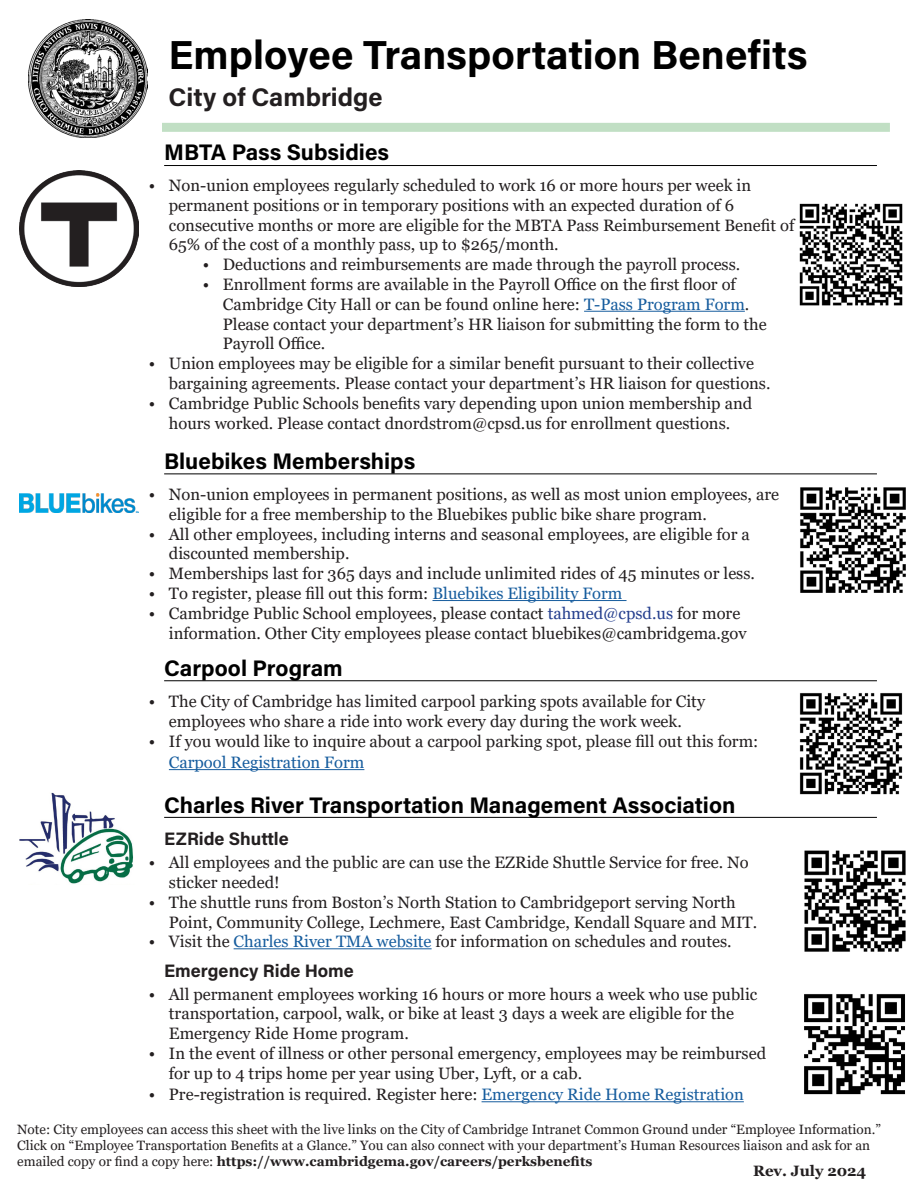
<style>
.page{position:relative;width:918px;height:1188px;background:#fff}
.page>*{position:absolute;margin:0;border:0;box-sizing:border-box;transform-origin:0 0}
.t1{font:40.5px "Acumin Variable Concept";color:#000}
.t2{font:25.5px "Acumin Variable Concept";color:#231f20}
.t3{font:22.5px "Acumin Variable Concept";color:#000}
.t4{font:18px "Acumin Variable Concept";color:#231f20}
.t5{font:16.5px/19.8px "Georgia";color:#231f20}
.t6{font:700 15px "Georgia";color:#231f20}
.t7{font:13.5px/16.2px "Georgia";color:#231f20}
.s1{color:#175d9e}
.s2{color:#253f8e}
.s3{font-weight:700}
</style>
<div class="page">
<img style="left:20px;top:493px;width:118px;height:20px">
<img style="left:29px;top:20px;width:118px;height:118px">
<img style="left:19px;top:793px;width:115px;height:91px">
<img style="left:20px;top:171px;width:118px;height:115px">
<div style="left:162px;top:123px;width:728px;height:9px;background:#c1dfc4"></div>
<hr style="left:584px;top:311px;width:161px;height:1px;background:#175d9e">
<hr style="left:432px;top:600px;width:195px;height:1px;background:#175d9e">
<hr style="left:234px;top:948px;width:198px;height:1px;background:#175d9e">
<hr style="left:482px;top:1101px;width:262px;height:1px;background:#175d9e">
<hr style="left:164px;top:165px;width:713px;height:1px;background:#000">
<hr style="left:164px;top:474px;width:713px;height:1px;background:#000">
<hr style="left:164px;top:817px;width:713px;height:1px;background:#000">
<hr style="left:169px;top:769px;width:195px;height:1px;background:#175d9e">
<hr style="left:164px;top:680px;width:713px;height:1px;background:#000">
<img style="left:800px;top:487px;width:106px;height:106px">
<img style="left:799px;top:693px;width:104px;height:102px">
<img style="left:804px;top:850px;width:102px;height:102px">
<img style="left:804px;top:994px;width:101px;height:101px">
<img style="left:799px;top:203px;width:104px;height:103px">
<p class="t1" style="left:169px;top:27px;width:640px">Employee Transportation Benefits</p>
<p class="t2" style="left:169px;top:80px;width:216px">City of Cambridge</p>
<p class="t3" style="left:164px;top:137px;width:227px">MBTA Pass Subsidies</p>
<p class="t5" style="left:169px;top:176px;width:627px;text-indent:-20px">• Non-union employees regularly scheduled to work 16 or more hours per week in permanent positions or in temporary positions with an expected duration of 6 consecutive months or more are eligible for the MBTA Pass Reimbursement Benefit of 65% of the cost of a monthly pass, up to $265/month.</p>
<p class="t5" style="left:203px;top:255px;width:539px">• Deductions and reimbursements are made through the payroll process.</p>
<p class="t5" style="left:223px;top:275px;width:545px;text-indent:-20px">• Enrollment forms are available in the Payroll Office on the first floor of Cambridge City Hall or can be found online here: <span class="s1">T-Pass Program Form</span>.<br>Please contact your department’s HR liaison for submitting the form to the Payroll Office.</p>
<p class="t5" style="left:169px;top:354px;width:603px;text-indent:-20px">• Union employees may be eligible for a similar benefit pursuant to their collective bargaining agreements. Please contact your department’s HR liaison for questions.</p>
<p class="t5" style="left:149px;top:394px;width:605px;text-align:center">• Cambridge Public Schools benefits vary depending upon union membership and hours worked. Please contact dnordstrom@cpsd.us for enrollment questions.</p>
<p class="t3" style="left:164px;top:446px;width:253px">Bluebikes Memberships</p>
<p class="t5" style="left:169px;top:485px;width:612px;text-indent:-20px">• Non-union employees in permanent positions, as well as most union employees, are eligible for a free membership to the Bluebikes public bike share program.</p>
<p class="t5" style="left:169px;top:524px;width:582px;text-indent:-20px">• All other employees, including interns and seasonal employees, are eligible for a discounted membership.</p>
<p class="t5" style="left:149px;top:564px;width:608px">• Memberships last for 365 days and include unlimited rides of 45 minutes or less.</p>
<p class="t5" style="left:149px;top:584px;width:475px">• To register, please fill out this form: <span class="s1">Bluebikes Eligibility Form</span></p>
<p class="t5" style="left:169px;top:604px;width:579px;text-indent:-20px">• Cambridge Public School employees, please contact <span class="s2">tahmed@cpsd.us</span> for more information. Other City employees please contact bluebikes@cambridgema.gov</p>
<p class="t3" style="left:164px;top:653px;width:180px">Carpool Program</p>
<p class="t5" style="left:149px;top:692px;width:558px;text-align:center">• The City of Cambridge has limited carpool parking spots available for City employees who share a ride into work every day during the work week.</p>
<p class="t5" style="left:169px;top:730px;width:591px;line-height:21.6px;text-indent:-20px">• If you would like to inquire about a carpool parking spot, please fill out this form:<br><span class="s1">Carpool Registration Form</span></p>
<p class="t3" style="left:164px;top:790px;width:573px">Charles River Transportation Management Association</p>
<p class="t4" style="left:164px;top:827px;width:126px">EZRide Shuttle</p>
<p class="t5" style="left:169px;top:853px;width:581px;text-indent:-20px">• All employees and the public are can use the EZRide Shuttle Service for free. No sticker needed!</p>
<p class="t5" style="left:169px;top:893px;width:590px;text-indent:-20px">• The shuttle runs from Boston’s North Station to Cambridgeport serving North<br>Point, Community College, Lechmere, East Cambridge, Kendall Square and MIT.</p>
<p class="t5" style="left:149px;top:932px;width:584px">• Visit the <span class="s1">Charles River TMA website</span> for information on schedules and routes.</p>
<p class="t4" style="left:164px;top:958px;width:191px">Emergency Ride Home</p>
<p class="t5" style="left:169px;top:984px;width:590px;text-indent:-20px">• All permanent employees working 16 hours or more hours a week who use public transportation, carpool, walk, or bike at least 3 days a week are eligible for the<br>Emergency Ride Home program.</p>
<p class="t5" style="left:169px;top:1044px;width:599px;text-indent:-20px">• In the event of illness or other personal emergency, employees may be reimbursed for up to 4 trips home per year using Uber, Lyft, or a cab.</p>
<p class="t5" style="left:149px;top:1085px;width:596px">• Pre-registration is required. Register here: <span class="s1">Emergency Ride Home Registration</span></p>
<p class="t7" style="left:17px;top:1121px;width:865px">Note: City employees can access this sheet with the live links on the City of Cambridge Intranet Common Ground under “Employee Information.”<br>Click on “Employee Transportation Benefits at a Glance.” You can also connect with your department’s Human Resources liaison and ask for an emailed copy or find a copy here: <span class="s3">https://www.cambridgema.gov/careers/perksbenefits</span></p>
<p class="t6" style="left:753px;top:1161px;width:115px">Rev. July 2024</p>
</div>
